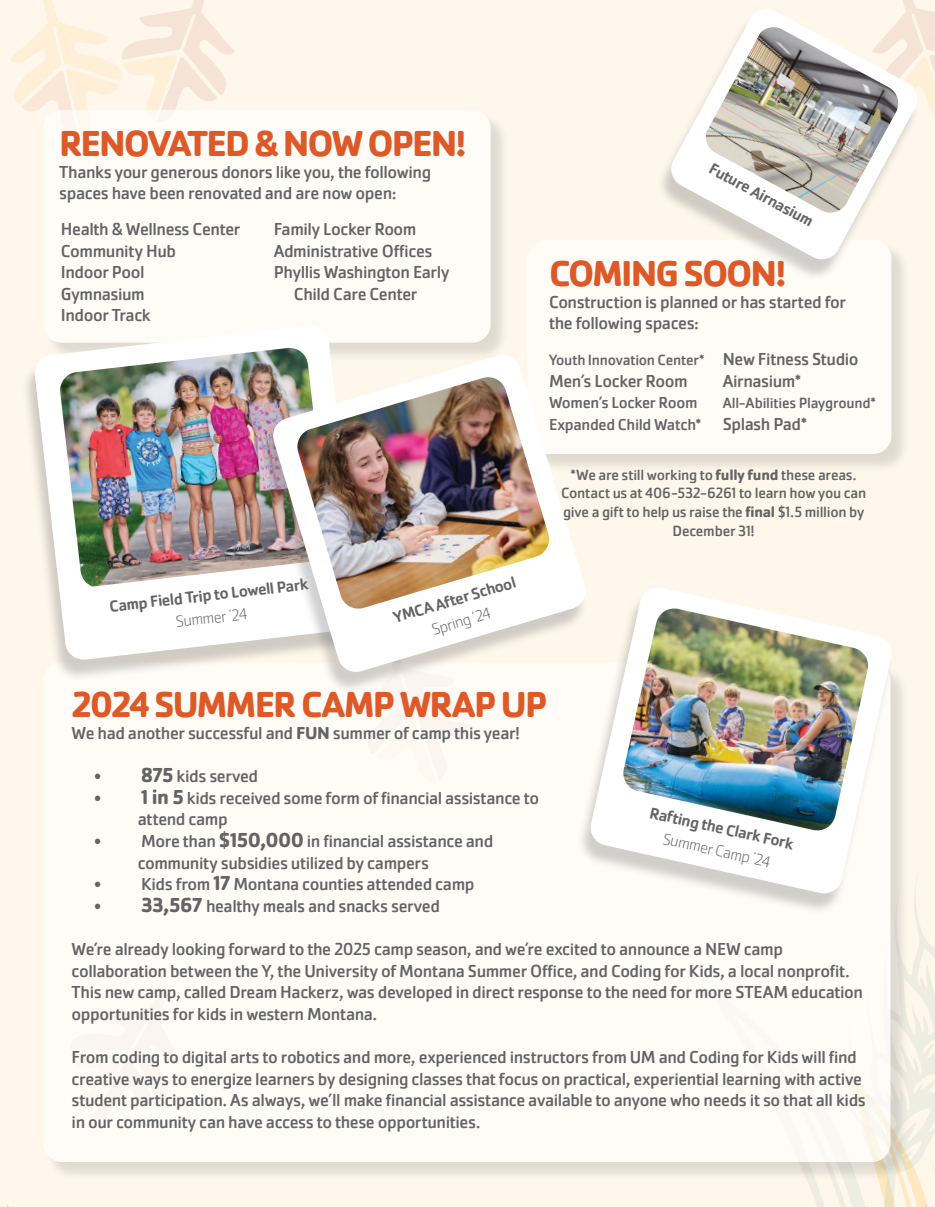
<style>
.page{position:relative;width:935px;height:1207px;background:#fff}
.page>*{position:absolute;margin:0;border:0;box-sizing:border-box;transform-origin:0 0}
.t1{font:700 37.5px "Cachet Pro";letter-spacing:-.055em;color:#dd5928}
.t2{font:18px/21.6px "Cachet Pro";letter-spacing:-.025em;color:#636466}
.t3{font:500 16.5px "Cachet Pro";color:#636466}
.t4{font:16.5px/21.6px "Cachet Pro";letter-spacing:-.02em;color:#636466}
.t5{font:200 16.5px "Cachet Pro";color:#636466}
.t6{font:15.3px/18.8px "Cachet Pro";letter-spacing:-.015em;color:#636466;text-align:center}
.s1{font-weight:700}
.s2{font-weight:700;font-size:21px}
</style>
<div class="page">
<div style="left:0;top:0;width:934px;height:1206px;background:#fff7eb"></div>
<div style="left:45px;top:665px;width:864px;height:515px;background:#636466;opacity:.3"></div>
<div style="left:43px;top:662px;width:847px;height:499px;background:#fffcf7;border-radius:18px"></div>
<div style="left:45px;top:112px;width:464px;height:249px;background:#636466;opacity:.3"></div>
<div style="left:43px;top:110px;width:447px;height:232px;background:#fffcf7;border-radius:18px"></div>
<div style="left:529px;top:242px;width:381px;height:231px;background:#636466;opacity:.3"></div>
<div style="left:527px;top:240px;width:364px;height:214px;background:#fffcf7;border-radius:18px"></div>
<div style="left:21px;top:331px;width:341px;height:350px;background:#636466;opacity:.3"></div>
<svg style="left:34px;top:331px;width:326px;height:329px;fill:#fff"></svg>
<img style="left:59px;top:348px;width:270px;height:238px">
<div style="left:259px;top:361px;width:328px;height:332px;background:#636466;opacity:.3"></div>
<svg style="left:271px;top:353px;width:316px;height:321px;fill:#fffcf7"></svg>
<img style="left:295px;top:377px;width:256px;height:233px">
<div style="left:657px;top:15px;width:262px;height:266px;background:#636466;opacity:.3"></div>
<svg style="left:668px;top:9px;width:251px;height:253px"></svg>
<img style="left:704px;top:27px;width:196px;height:188px">
<div style="left:576px;top:593px;width:317px;height:322px;background:#636466;opacity:.3"></div>
<svg style="left:588px;top:588px;width:305px;height:307px"></svg>
<img style="left:621px;top:608px;width:248px;height:224px">
<svg style="left:10px;top:0;width:224px;height:119px"></svg>
<svg style="left:871px;top:0;width:64px;height:122px"></svg>
<svg style="left:839px;top:931px;width:96px;height:276px"></svg>
<h1 class="t1" style="left:59px;top:120px;width:408px">RENOVATED &amp; NOW OPEN!</h1>
<p class="t2" style="left:59px;top:161px;width:373px">Thanks your generous donors like you, the following spaces have been renovated and are now open:</p>
<p class="t2" style="left:61px;top:218px;width:181px">Health &amp; Wellness Center<br>Community Hub<br>Indoor Pool<br>Gymnasium<br>Indoor Track</p>
<p class="t2" style="left:274px;top:218px;width:144px">Family Locker Room</p>
<p class="t2" style="left:274px;top:240px;width:160px">Administrative Offices</p>
<p class="t2" style="left:274px;top:261px;width:177px">Phyllis Washington Early</p>
<p class="t2" style="left:294px;top:283px;width:125px">Child Care Center</p>
<p class="t3" style="left:109px;top:596px;width:201px;rotate:-6deg">Camp Field Trip to Lowell Park</p>
<p class="t5" style="left:175px;top:612px;width:73px;rotate:-6deg">Summer ‘24</p>
<p class="t3" style="left:391px;top:609px;width:128px;rotate:-17deg">YMCA After School</p>
<p class="t5" style="left:429px;top:621px;width:62px;rotate:-17deg">Spring ‘24</p>
<p class="t3" style="left:714px;top:159px;width:117px;rotate:28deg">Future Airnasium</p>
<h1 class="t1" style="left:549px;top:250px;width:239px">COMING SOON!</h1>
<p class="t2" style="left:549px;top:291px;width:298px">Construction is planned or has started for the following spaces:</p>
<p class="t6" style="left:549px;top:350px;width:157px">Youth Innovation Center*</p>
<p class="t2" style="left:549px;top:370px;width:140px">Men’s Locker Room</p>
<p class="t4" style="left:549px;top:392px;width:154px">Women’s Locker Room<br>Expanded Child Watch*</p>
<p class="t2" style="left:722px;top:348px;width:137px">New Fitness Studio<br>Airnasium*</p>
<p class="t6" style="left:722px;top:394px;width:155px">All-Abilities Playground*</p>
<p class="t2" style="left:722px;top:413px;width:86px">Splash Pad*</p>
<p class="t6" style="left:561px;top:465px;width:307px">*We are still working to <span class="s1">fully fund</span> these areas.<br>Contact us at 406-532-6261 to learn how you can give a gift to help us raise the <span class="s1">final</span> $1.5 million by December 31!</p>
<h1 class="t1" style="left:72px;top:681px;width:477px">2024 SUMMER CAMP WRAP UP</h1>
<p class="t2" style="left:72px;top:722px;width:450px">We had another successful and <span class="s1">FUN</span> summer of camp this year!</p>
<p class="t2" style="left:94px;top:765px;width:165px">• <span class="s2">875</span> kids served</p>
<p class="t2" style="left:138px;top:787px;width:403px;text-indent:-44px">• <span class="s2">1 in 5</span> kids received some form of financial assistance to attend camp</p>
<p class="t2" style="left:138px;top:830px;width:357px;text-indent:-44px">• More than <span class="s2">$150,000</span> in financial assistance and community subsidies utilized by campers</p>
<p class="t2" style="left:94px;top:873px;width:382px">• Kids from <span class="s2">17</span> Montana counties attended camp</p>
<p class="t2" style="left:94px;top:895px;width:347px">• <span class="s2">33,567</span> healthy meals and snacks served</p>
<p class="t2" style="left:72px;top:938px;width:793px">We’re already looking forward to the 2025 camp season, and we’re excited to announce a NEW camp collaboration between the Y, the University of Montana Summer Office, and Coding for Kids, a local nonprofit.<br>This new camp, called Dream Hackerz, was developed in direct response to the need for more STEAM education opportunities for kids in western Montana.</p>
<p class="t2" style="left:72px;top:1046px;width:795px">From coding to digital arts to robotics and more, experienced instructors from UM and Coding for Kids will find creative ways to energize learners by designing classes that focus on practical, experiential learning with active student participation. As always, we’ll make financial assistance available to anyone who needs it so that all kids in our community can have access to these opportunities.</p>
<p class="t3" style="left:651px;top:803px;width:148px;rotate:12deg">Rafting the Clark Fork</p>
<p class="t5" style="left:665px;top:829px;width:111px;rotate:12deg">Summer Camp ‘24</p>
</div>
